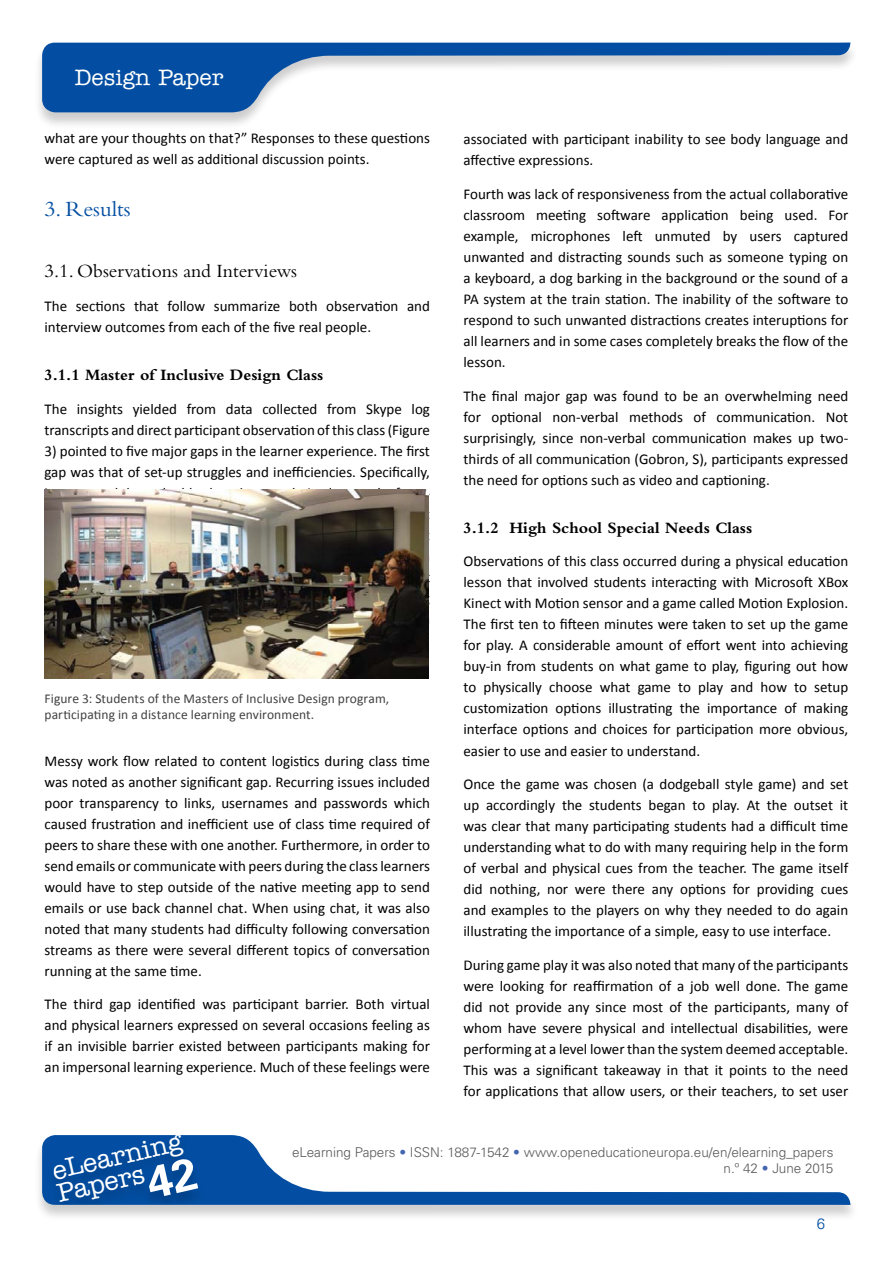
<style>
.page{position:relative;width:893px;height:1263px;background:#fff}
.page>*{position:absolute;margin:0;border:0;box-sizing:border-box;transform-origin:0 0}
.t1{font:500 26.25px/23.1px "American Typewriter Std";color:#fff}
.t2{font:500 22.5px "American Typewriter Std";color:#fff}
.t3{font:22.5px "Bembo Std";color:#034ea2}
.t4{font:19.5px "Bembo Std";color:#000}
.t5{font:700 16.5px "Bembo Std";color:#000}
.t6{font:15px/21px "Calibri";color:#000;text-align:justify}
.t7{font:300 15px "Univers LT Std";color:#034ea2}
.t8{font:13.5px/16.2px "Calibri";letter-spacing:.005em;color:#414042}
.t9{font:300 13.5px/16.2px "Univers LT Std";color:#58595b;text-align:right}
.s1{font-family:"Univers LT Std";font-weight:700;font-size:45px}
.s2{color:#4665af}
</style>
<div class="page">
<div style="left:33px;top:1135px;width:825px;height:87px;background:#000;opacity:.2"></div>
<svg style="left:42px;top:1135px;width:808px;height:70px"></svg>
<div style="left:46px;top:1135px;width:160px;height:70px;background:#024b9c"></div>
<div style="left:33px;top:42px;width:825px;height:87px;background:#000;opacity:.2"></div>
<svg style="left:42px;top:43px;width:808px;height:69px"></svg>
<img style="left:45px;top:490px;width:384px;height:188px">
<h2 class="t2" style="left:75px;top:65px;width:150px">Design Paper</h2>
<p class="t6" style="left:45px;top:127px;width:387px">what are your thoughts on that?” Responses to these questions were captured as well as additional discussion points.</p>
<h2 class="t3" style="left:45px;top:196px;width:88px">3. Results</h2>
<h3 class="t4" style="left:45px;top:260px;width:254px">3.1. Observations and Interviews</h3>
<p class="t6" style="left:45px;top:295px;width:387px">The sections that follow summarize both observation and interview outcomes from each of the five real people.</p>
<p class="t5" style="left:45px;top:365px;width:280px">3.1.1 Master of Inclusive Design Class</p>
<p class="t6" style="left:45px;top:398px;width:387px">The insights yielded from data collected from Skype log transcripts and direct participant observation of this class (Figure</p>
<p class="t6" style="left:45px;top:440px;width:387px">3) pointed to five major gaps in the learner experience. The first gap was that of set-up struggles and inefficiencies. Specifically,</p>
<p class="t8" style="left:45px;top:690px;width:346px">Figure 3: Students of the Masters of Inclusive Design program, participating in a distance learning environment.</p>
<p class="t6" style="left:45px;top:750px;width:387px">Messy work flow related to content logistics during class time was noted as another significant gap. Recurring issues included poor transparency to links, usernames and passwords which caused frustration and inefficient use of class time required of peers to share these with one another. Furthermore, in order to send emails or communicate with peers during the class learners would have to step outside of the native meeting app to send emails or use back channel chat. When using chat, it was also noted that many students had difficulty following conversation streams as there were several different topics of conversation running at the same time.</p>
<p class="t6" style="left:45px;top:994px;width:387px">The third gap identified was participant barrier. Both virtual and physical learners expressed on several occasions feeling as if an invisible barrier existed between participants making for an impersonal learning experience. Much of these feelings were</p>
<p class="t6" style="left:463px;top:129px;width:386px">associated with participant inability to see body language and affective expressions.</p>
<p class="t6" style="left:463px;top:183px;width:386px">Fourth was lack of responsiveness from the actual collaborative classroom meeting software application being used. For example, microphones left unmuted by users captured unwanted and distracting sounds such as someone typing on a keyboard, a dog barking in the background or the sound of a PA system at the train station. The inability of the software to respond to such unwanted distractions creates interuptions for all learners and in some cases completely breaks the flow of the lesson.</p>
<p class="t6" style="left:463px;top:385px;width:386px">The final major gap was found to be an overwhelming need for optional non-verbal methods of communication. Not surprisingly, since non-verbal communication makes up two&shy;thirds of all communication (Gobron, S), participants expressed the need for options such as video and captioning.</p>
<p class="t5" style="left:463px;top:518px;width:290px">3.1.2 High School Special Needs Class</p>
<p class="t6" style="left:463px;top:551px;width:386px">Observations of this class occurred during a physical education lesson that involved students interacting with Microsoft XBox Kinect with Motion sensor and a game called Motion Explosion.<br>The first ten to fifteen minutes were taken to set up the game for play. A considerable amount of effort went into achieving buy-in from students on what game to play, figuring out how to physically choose what game to play and how to setup customization options illustrating the importance of making interface options and choices for participation more obvious, easier to use and easier to understand.</p>
<p class="t6" style="left:463px;top:774px;width:386px">Once the game was chosen (a dodgeball style game) and set up accordingly the students began to play. At the outset it was clear that many participating students had a difficult time understanding what to do with many requiring help in the form of verbal and physical cues from the teacher. The game itself did nothing, nor were there any options for providing cues and examples to the players on why they needed to do again illustrating the importance of a simple, easy to use interface.</p>
<p class="t6" style="left:463px;top:954px;width:386px">During game play it was also noted that many of the participants were looking for reaffirmation of a job well done. The game did not provide any since most of the participants, many of whom have severe physical and intellectual disabilities, were performing at a level lower than the system deemed acceptable.<br>This was a significant takeaway in that it points to the need for applications that allow users, or their teachers, to set user</p>
<h1 class="t1" style="left:50px;top:1160px;width:141px;rotate:-13deg">eLearning<br>Papers<span class="s1">42</span></h1>
<p class="t9" style="left:292px;top:1144px;width:543px">eLearning Papers <span class="s2">•</span> ISSN: 1887-1542 <span class="s2">•</span> www.openeducationeuropa.eu/en/elearning_papers n.º 42 <span class="s2">•</span> June 2015</p>
<p class="t7" style="left:817px;top:1215px;width:10px">6</p>
</div>
